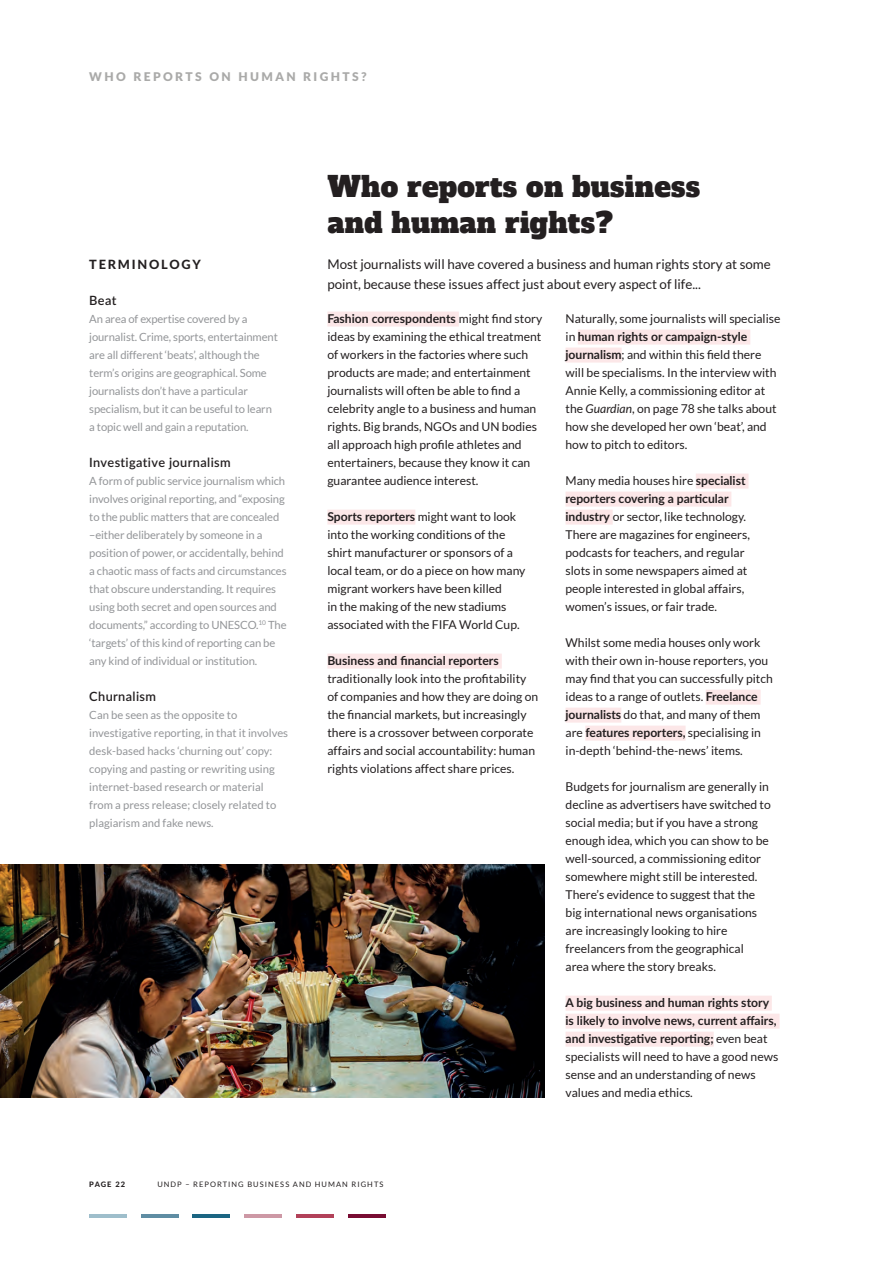
<style>
.page{position:relative;width:893px;height:1263px;background:#fff}
.page>*{position:absolute;margin:0;border:0;box-sizing:border-box;transform-origin:0 0}
.t1{font:27.75px/36px "Alfa Slab One";letter-spacing:.01em;color:#231f20}
.t2{font:13.35px/19.5px "Lato";color:#231f20}
.t3{font:600 12.75px "Lato";letter-spacing:.03em;color:#231f20}
.t4{font:800 12.75px "Lato";letter-spacing:.14em;color:#231f20}
.t5{font:12.15px/18px "Lato";color:#231f20}
.t6{font:700 12.15px/18px "Lato";color:#231f20}
.t7{font:900 12px "Lato";letter-spacing:.2em;color:#aaaaa9}
.t8{font:11.25px/18px "Lato";letter-spacing:-.01em;color:#939598}
.t9{font:7.5px "Lato";letter-spacing:.14em;color:#231f20}
.t10{font:800 7.5px "Lato";letter-spacing:.13em;color:#231f20}
.s1{font-weight:700}
.s2{font-style:italic}
.s3{font-weight:400}
</style>
<div class="page">
<img style="left:0;top:864px;width:544px;height:233px">
<hr style="left:348px;top:1214px;width:37px;height:4px;background:#780c32">
<hr style="left:296px;top:1214px;width:38px;height:4px;background:#b24159">
<hr style="left:244px;top:1214px;width:38px;height:4px;background:#cd98a5">
<hr style="left:193px;top:1214px;width:37px;height:4px;background:#1b6582">
<hr style="left:141px;top:1214px;width:37px;height:4px;background:#5f8da3">
<hr style="left:89px;top:1214px;width:37px;height:4px;background:#9ebecb">
<div style="left:327px;top:312px;width:132px;height:15px;background:#fce7e8"></div>
<div style="left:327px;top:510px;width:88px;height:15px;background:#fce7e8"></div>
<div style="left:327px;top:654px;width:175px;height:15px;background:#fce7e8"></div>
<div style="left:578px;top:330px;width:172px;height:15px;background:#fce7e8"></div>
<div style="left:566px;top:348px;width:56px;height:15px;background:#fce7e8"></div>
<div style="left:696px;top:474px;width:52px;height:15px;background:#fce7e8"></div>
<div style="left:566px;top:492px;width:165px;height:15px;background:#fce7e8"></div>
<div style="left:566px;top:510px;width:47px;height:15px;background:#fce7e8"></div>
<div style="left:706px;top:690px;width:55px;height:15px;background:#fce7e8"></div>
<div style="left:566px;top:708px;width:55px;height:15px;background:#fce7e8"></div>
<div style="left:585px;top:726px;width:101px;height:15px;background:#fce7e8"></div>
<div style="left:566px;top:996px;width:206px;height:15px;background:#fce7e8"></div>
<div style="left:566px;top:1014px;width:214px;height:15px;background:#fce7e8"></div>
<div style="left:566px;top:1032px;width:148px;height:15px;background:#fce7e8"></div>
<p class="t7" style="left:89px;top:68px;width:279px">WHO REPORTS ON HUMAN RIGHTS?</p>
<p class="t4" style="left:89px;top:255px;width:113px">TERMINOLOGY</p>
<p class="t3" style="left:89px;top:291px;width:29px">Beat</p>
<p class="t8" style="left:89px;top:310px;width:190px">An area of expertise covered by a journalist. Crime, sports, entertainment are all different ‘beats’, although the term’s origins are geographical. Some journalists don’t have a particular specialism, but it can be useful to learn a topic well and gain a reputation.</p>
<p class="t3" style="left:89px;top:453px;width:143px">Investigative journalism</p>
<p class="t8" style="left:89px;top:472px;width:199px">A form of public service journalism which involves original reporting, and “exposing to the public matters that are concealed –either deliberately by someone in a position of power, or accidentally, behind a chaotic mass of facts and circumstances that obscure understanding. It requires using both secret and open sources and documents,” according to UNESCO.<sup>10</sup> The ‘targets’ of this kind of reporting can be any kind of individual or institution.</p>
<p class="t3" style="left:89px;top:687px;width:68px">Churnalism</p>
<p class="t8" style="left:89px;top:706px;width:200px">Can be seen as the opposite to investigative reporting, in that it involves desk-based hacks ‘churning out’ copy: copying and pasting or rewriting using internet-based research or material from a press release; closely related to plagiarism and fake news.</p>
<h1 class="t1" style="left:327px;top:167px;width:374px">Who reports on business and human rights?</h1>
<p class="t2" style="left:327px;top:254px;width:445px">Most journalists will have covered a business and human rights story at some point, because these issues affect just about every aspect of life...</p>
<p class="t5" style="left:327px;top:310px;width:216px"><span class="s1">Fashion correspondents</span> might find story ideas by examining the ethical treatment of workers in the factories where such products are made; and entertainment journalists will often be able to find a celebrity angle to a business and human rights. Big brands, NGOs and UN bodies all approach high profile athletes and entertainers, because they know it can guarantee audience interest.</p>
<p class="t5" style="left:327px;top:508px;width:200px"><span class="s1">Sports reporters</span> might want to look into the working conditions of the shirt manufacturer or sponsors of a local team, or do a piece on how many migrant workers have been killed<br>in the making of the new stadiums associated with the FIFA World Cup.</p>
<p class="t6" style="left:327px;top:651px;width:173px">Business and financial reporters</p>
<p class="t5" style="left:327px;top:670px;width:212px">traditionally look into the profitability of companies and how they are doing on the financial markets, but increasingly there is a crossover between corporate affairs and social accountability: human rights violations affect share prices.</p>
<p class="t5" style="left:566px;top:310px;width:216px">Naturally, some journalists will specialise in <span class="s1">human rights or campaign-style journalism</span>; and within this field there will be specialisms. In the interview with Annie Kelly, a commissioning editor at the <span class="s2">Guardian</span>, on page 78 she talks about how she developed her own ‘beat’, and how to pitch to editors.</p>
<p class="t5" style="left:566px;top:472px;width:186px">Many media houses hire <span class="s1">specialist reporters covering a particular industry</span> or sector, like technology.<br>There are magazines for engineers, podcasts for teachers, and regular slots in some newspapers aimed at people interested in global affairs, women’s issues, or fair trade.</p>
<p class="t5" style="left:566px;top:634px;width:209px">Whilst some media houses only work with their own in-house reporters, you may find that you can successfully pitch ideas to a range of outlets. <span class="s1">Freelance journalists</span> do that, and many of them are <span class="s1">features reporters,</span> specialising in in-depth ‘behind-the-news’ items.</p>
<p class="t5" style="left:566px;top:778px;width:207px">Budgets for journalism are generally in decline as advertisers have switched to social media; but if you have a strong enough idea, which you can show to be well-sourced, a commissioning editor somewhere might still be interested.<br>There’s evidence to suggest that the big international news organisations are increasingly looking to hire freelancers from the geographical<br>area where the story breaks.</p>
<p class="t6" style="left:566px;top:993px;width:214px">A big business and human rights story is likely to involve news, current affairs, and investigative reporting; <span class="s3">even beat specialists will need to have a good news sense and an understanding of news values and media ethics.</span></p>
<p class="t10" style="left:89px;top:1179px;width:37px">PAGE 22</p>
<p class="t9" style="left:157px;top:1180px;width:228px">UNDP – REPORTING BUSINESS AND HUMAN RIGHTS</p>
</div>
